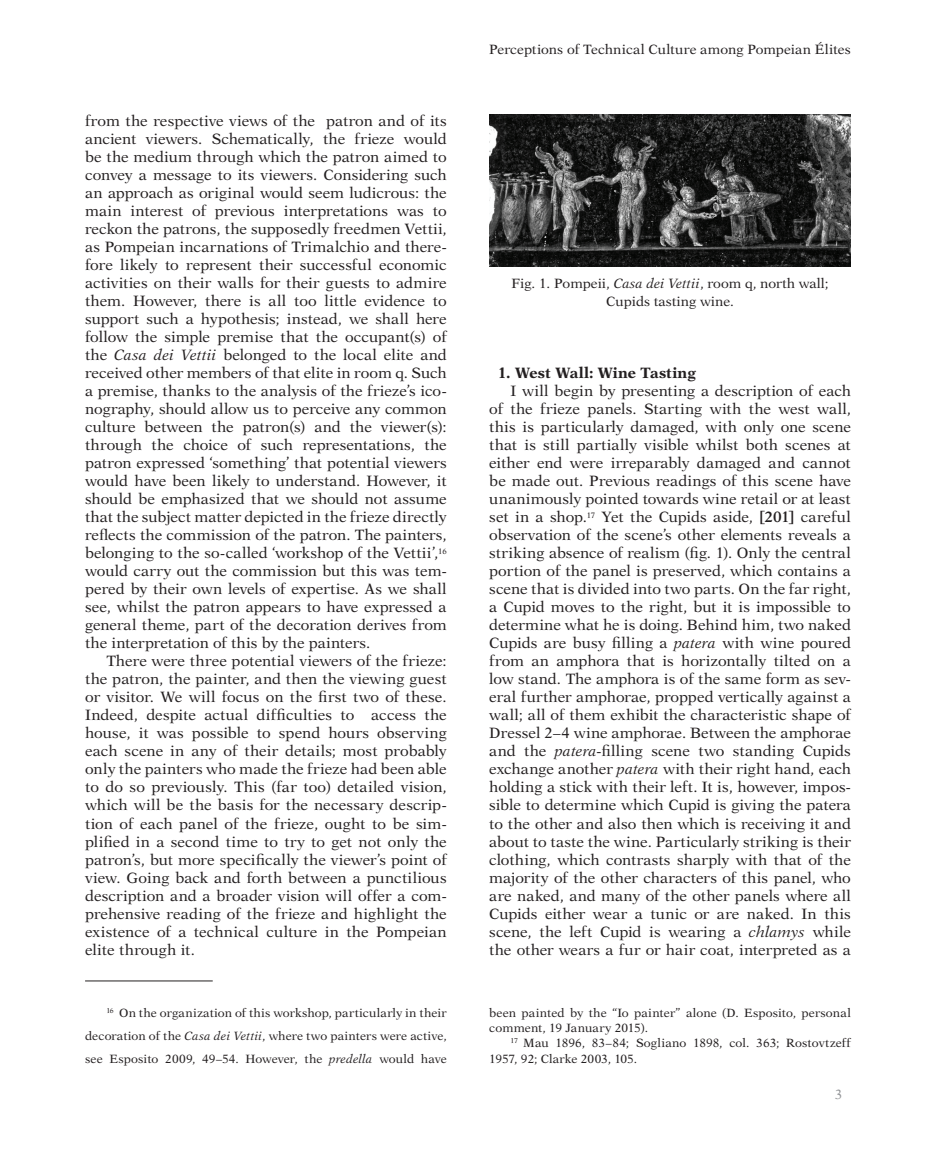
<style>
.page{position:relative;width:936px;height:1170px;background:#fff}
.page>*{position:absolute;margin:0;border:0;box-sizing:border-box;transform-origin:0 0}
.t1{font:15px/18px "New Aster LT Std";letter-spacing:.01em;color:#231f20;text-align:justify}
.t2{font:700 15px "New Aster LT Std";color:#231f20}
.t3{font:13.5px/18px "New Aster LT Std";color:#231f20;text-align:center}
.t4{font:13.5px "New Aster LT Std";color:#939598}
.t5{font:12px/22.8px "New Aster LT Std";letter-spacing:.005em;color:#231f20}
.s1{font-style:italic}
.s2{font-weight:600}
</style>
<div class="page">
<hr style="left:85px;top:980px;width:128px;height:1px;background:#231f20">
<img style="left:489px;top:115px;width:361px;height:151px">
<p class="t1" style="left:85px;top:112px;width:363px">from the respective views of the patron and of its ancient viewers. Schematically, the frieze would be the medium through which the patron aimed to convey a message to its viewers. Considering such an approach as original would seem ludicrous: the main interest of previous interpretations was to reckon the patrons, the supposedly freedmen Vettii, as Pompeian incarnations of Trimalchio and there&shy;fore likely to represent their successful economic activities on their walls for their guests to admire them. However, there is all too little evidence to support such a hypothesis; instead, we shall here follow the simple premise that the occupant(s) of the <span class="s1">Casa dei Vettii</span> belonged to the local elite and received other members of that elite in room q. Such a premise, thanks to the analysis of the frieze’s ico&shy;nography, should allow us to perceive any common culture between the patron(s) and the viewer(s): through the choice of such representations, the patron expressed ‘something’ that potential viewers would have been likely to understand. However, it should be emphasized that we should not assume that the subject matter depicted in the frieze directly reflects the commission of the patron. The painters, belonging to the so-called ‘workshop of the Vettii’,<sup>16 </sup>would carry out the commission but this was tem&shy;pered by their own levels of expertise. As we shall see, whilst the patron appears to have expressed a general theme, part of the decoration derives from the interpretation of this by the painters.</p>
<p class="t1" style="left:85px;top:652px;width:363px;text-indent:21px">There were three potential viewers of the frieze: the patron, the painter, and then the viewing guest or visitor. We will focus on the first two of these.<br>Indeed, despite actual difficulties to access the house, it was possible to spend hours observing each scene in any of their details; most probably only the painters who made the frieze had been able to do so previously. This (far too) detailed vision, which will be the basis for the necessary descrip&shy;tion of each panel of the frieze, ought to be sim&shy;plified in a second time to try to get not only the patron’s, but more specifically the viewer’s point of view. Going back and forth between a punctilious description and a broader vision will offer a com&shy;prehensive reading of the frieze and highlight the existence of a technical culture in the Pompeian elite through it.</p>
<p class="t5" style="left:85px;top:1001px;width:363px;text-align:justify;text-indent:21px"><sup>16</sup> On the organization of this workshop, particularly in their decoration of the <span class="s1">Casa dei Vettii</span>, where two painters were active, see Esposito 2009, 49–54. However, the <span class="s1">predella</span> would have</p>
<p class="t3" style="left:489px;top:40px;width:363px">Perceptions of Technical Culture among Pompeian Élites</p>
<p class="t3" style="left:511px;top:274px;width:318px">Fig. 1. Pompeii, <span class="s1">Casa dei Vettii</span>, room q, north wall;<br>Cupids tasting wine.</p>
<p class="t2" style="left:497px;top:364px;width:200px">1. West Wall: Wine Tasting</p>
<p class="t1" style="left:489px;top:382px;width:363px;text-indent:21px">I will begin by presenting a description of each of the frieze panels. Starting with the west wall, this is particularly damaged, with only one scene that is still partially visible whilst both scenes at either end were irreparably damaged and cannot be made out. Previous readings of this scene have unanimously pointed towards wine retail or at least set in a shop.<sup>17</sup> Yet the Cupids aside, <span class="s2">[201]</span> careful observation of the scene’s other elements reveals a striking absence of realism (fig. 1). Only the central portion of the panel is preserved, which contains a scene that is divided into two parts. On the far right, a Cupid moves to the right, but it is impossible to determine what he is doing. Behind him, two naked Cupids are busy filling a <span class="s1">patera</span> with wine poured from an amphora that is horizontally tilted on a low stand. The amphora is of the same form as sev&shy;eral further amphorae, propped vertically against a wall; all of them exhibit the characteristic shape of Dressel 2–4 wine amphorae. Between the amphorae and the <span class="s1">patera</span>-filling scene two standing Cupids exchange another <span class="s1">patera</span> with their right hand, each holding a stick with their left. It is, however, impos&shy;sible to determine which Cupid is giving the patera to the other and also then which is receiving it and about to taste the wine. Particularly striking is their clothing, which contrasts sharply with that of the majority of the other characters of this panel, who are naked, and many of the other panels where all Cupids either wear a tunic or are naked. In this scene, the left Cupid is wearing a <span class="s1">chlamys</span> while the other wears a fur or hair coat, interpreted as a</p>
<p class="t5" style="left:489px;top:1005px;width:363px;line-height:15.1px">been painted by the “Io painter” alone (D. Esposito, personal comment, 19 January 2015).</p>
<p class="t5" style="left:489px;top:1035px;width:363px;line-height:15.1px;text-indent:21px"><sup>17</sup> Mau 1896, 83–84; Sogliano 1898, col. 363; Rostovtzeff<br>1957, 92; Clarke 2003, 105.</p>
<p class="t4" style="left:834px;top:1085px;width:9px">3</p>
</div>
